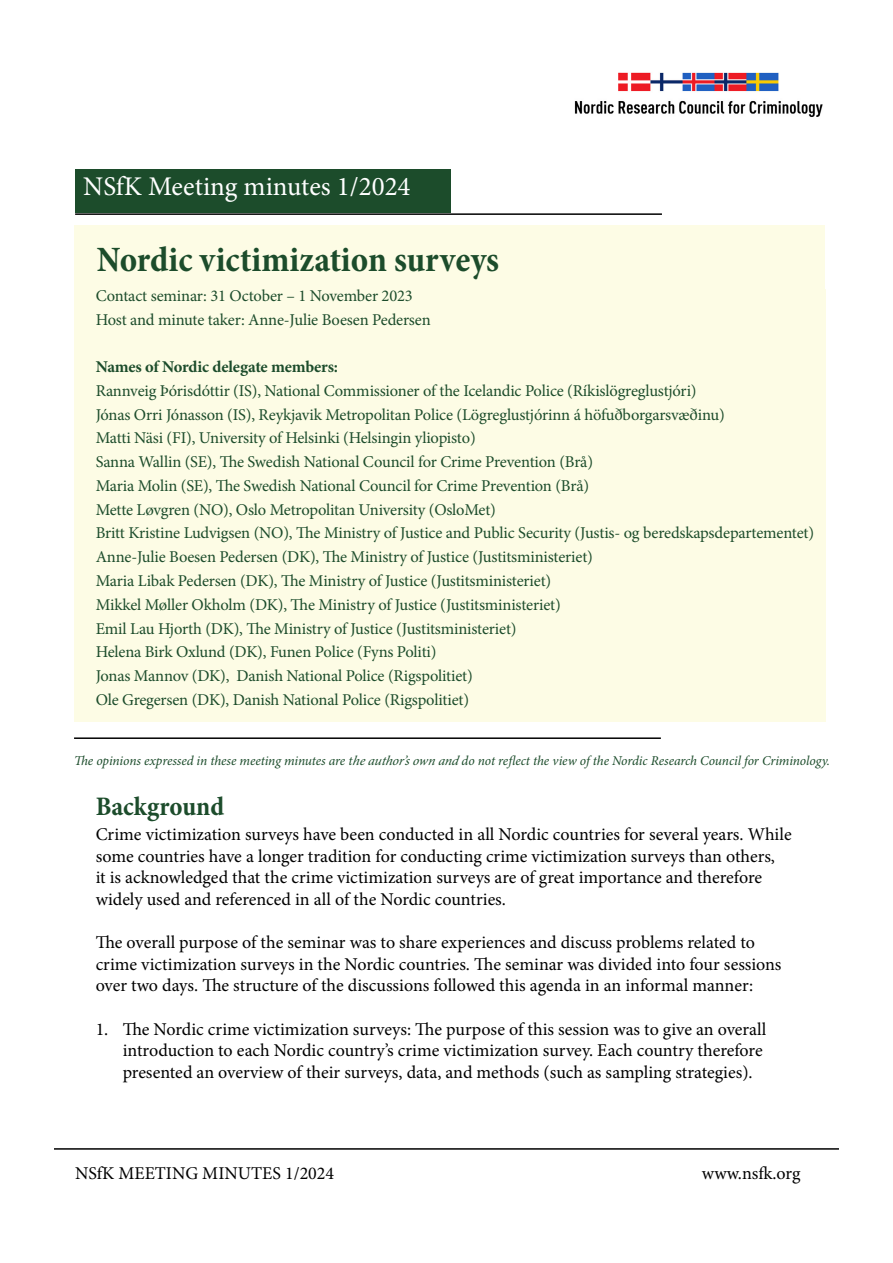
<style>
.page{position:relative;width:893px;height:1263px;background:#fff}
.page>*{position:absolute;margin:0;border:0;box-sizing:border-box;transform-origin:0 0}
.t1{font:700 condensed 36px "Minion Pro";color:#1c4c2b}
.t2{font:27px "Minion Pro";color:#fff}
.t3{font:700 condensed 27px "Minion Pro";color:#1c4c2b}
.t4{font:18px/21.6px "Minion Pro";color:#000}
.t5{font:16.5px/23.7px "Minion Pro";letter-spacing:-.01em;color:#1c4c2b}
.t6{font:700 16.5px "Minion Pro";letter-spacing:-.015em;color:#1c4c2b}
.t7{font:italic 13.5px "Minion Pro";letter-spacing:-.01em;color:#1c4c2b}
</style>
<div class="page">
<hr style="left:54px;top:1148px;width:785px;height:2px;background:#000">
<hr style="left:74px;top:737px;width:587px;height:2px;background:#000">
<div style="left:74px;top:225px;width:751px;height:496px;background:#fdfce5"></div>
<div style="left:96px;top:289px;width:730px;height:432px;background:#fdfce5"></div>
<hr style="left:75px;top:213px;width:587px;height:2px;background:#000">
<div style="left:75px;top:169px;width:376px;height:44px;background:#1c4c2b"></div>
<img style="left:574px;top:72px;width:249px;height:45px">
<h2 class="t2" style="left:83px;top:168px;width:329px">NSfK Meeting minutes 1/2024</h2>
<h1 class="t1" style="left:97px;top:235px;width:404px">Nordic victimization surveys</h1>
<p class="t5" style="left:96px;top:284px;width:337px">Contact seminar: 31 October – 1 November 2023<br>Host and minute taker: Anne-Julie Boesen Pedersen</p>
<p class="t6" style="left:96px;top:355px;width:244px">Names of Nordic delegate members:</p>
<p class="t5" style="left:96px;top:379px;width:720px">Rannveig Þórisdóttir (IS), National Commissioner of the Icelandic Police (Ríkislögreglustjóri)<br>Jónas Orri Jónasson (IS), Reykjavik Metropolitan Police (Lögreglustjórinn á höfuðborgarsvæðinu)<br>Matti Näsi (FI), University of Helsinki (Helsingin yliopisto)<br>Sanna Wallin (SE), The Swedish National Council for Crime Prevention (Brå)<br>Maria Molin (SE), The Swedish National Council for Crime Prevention (Brå)<br>Mette Løvgren (NO), Oslo Metropolitan University (OsloMet)<br>Britt Kristine Ludvigsen (NO), The Ministry of Justice and Public Security (Justis- og beredskapsdepartementet)<br>Anne-Julie Boesen Pedersen (DK), The Ministry of Justice (Justitsministeriet)<br>Maria Libak Pedersen (DK), The Ministry of Justice (Justitsministeriet)<br>Mikkel Møller Okholm (DK), The Ministry of Justice (Justitsministeriet)<br>Emil Lau Hjorth (DK), The Ministry of Justice (Justitsministeriet)<br>Helena Birk Oxlund (DK), Funen Police (Fyns Politi)<br>Jonas Mannov (DK), Danish National Police (Rigspolitiet)<br>Ole Gregersen (DK), Danish National Police (Rigspolitiet)</p>
<p class="t7" style="left:74px;top:751px;width:757px">The opinions expressed in these meeting minutes are theauthor’sown and do not reflect the view of the Nordic Research Council for Criminology.</p>
<h2 class="t3" style="left:96px;top:788px;width:130px">Background</h2>
<p class="t4" style="left:96px;top:824px;width:698px">Crime victimization surveys have been conducted in all Nordic countries for several years. While some countries have a longer tradition for conducting crime victimization surveys than others,<br>it is acknowledged that the crime victimization surveys are of great importance and therefore widely used and referenced in all of the Nordic countries.</p>
<p class="t4" style="left:96px;top:932px;width:687px">The overall purpose of the seminar was to share experiences and discuss problems related to crime victimization surveys in the Nordic countries. The seminar was divided into four sessions over two days. The structure of the discussions followed this agenda in an informal manner:</p>
<p class="t4" style="left:123px;top:1018px;width:645px;text-indent:-27px">1. The Nordic crime victimization surveys: The purpose of this session was to give an overall introduction to each Nordic country’s crime victimization survey. Each country therefore presented an overview of their surveys, data, and methods (such as sampling strategies).</p>
<p class="t4" style="left:75px;top:1162px;width:261px">NSfK MEETING MINUTES 1/2024</p>
<p class="t4" style="left:702px;top:1162px;width:100px">www.nsfk.org</p>
</div>
